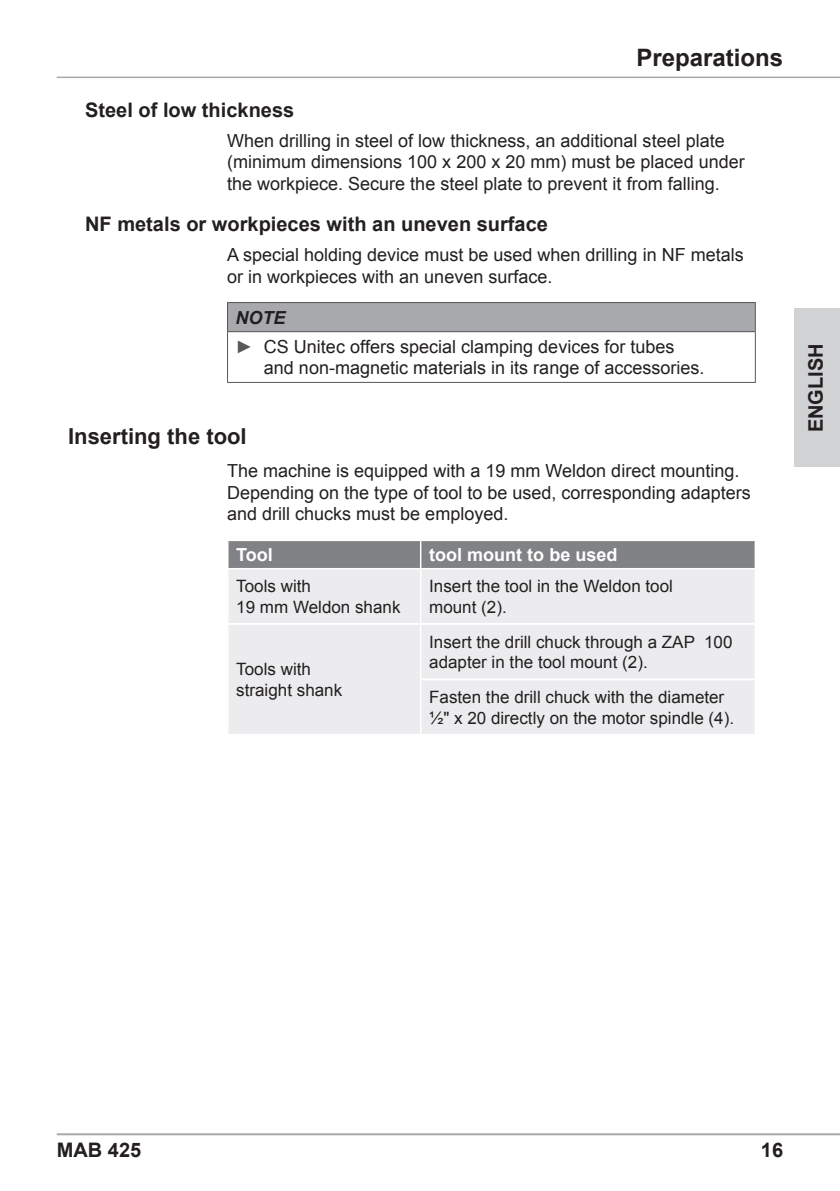
<style>
.page{position:relative;width:840px;height:1191px;background:#fff}
.page>*{position:absolute;margin:0;border:0;box-sizing:border-box;transform-origin:0 0}
.t1{font:700 24px "Arial";color:#231f20}
.t2{font:700 22px "Arial";color:#231f20}
.t3{font:700 20px "Arial";color:#231f20}
.t4{font:700 20px "Arial";color:#231f20}
.t5{font:18px/21.6px "Arial";color:#231f20}
.t6{font:700 18px "Arial";color:#fff}
.t7{font:17px/20.4px "Arial";color:#231f20}
.s1{font-weight:700;font-style:italic}
.s2{color:#57585a}
.s3{font-style:inherit}
</style>
<div class="page">
<hr style="left:57px;top:1133px;width:782px;height:2px;background:#a8a9ad">
<hr style="left:57px;top:77px;width:782px;height:1px;background:#a8a9ad">
<div style="left:794px;top:308px;width:45px;height:159px;background:#d1d2d4"></div>
<div style="left:227px;top:302px;width:528px;height:30px;background:#a8a9ad"></div>
<hr style="left:227px;top:302px;width:528px;height:1px;background:#57585a">
<svg style="left:227px;top:303px;width:1px;height:28px"></svg>
<svg style="left:754px;top:303px;width:1px;height:28px"></svg>
<hr style="left:227px;top:331px;width:528px;height:1px;background:#57585a">
<hr style="left:227px;top:332px;width:1px;height:50px;background:#57585a">
<hr style="left:754px;top:332px;width:1px;height:50px;background:#57585a">
<hr style="left:227px;top:382px;width:528px;height:1px;background:#57585a">
<div style="left:228px;top:569px;width:526px;height:165px;background:#ececee"></div>
<hr style="left:419px;top:569px;width:2px;height:54px;background:#fff">
<hr style="left:419px;top:625px;width:2px;height:54px;background:#fff">
<hr style="left:419px;top:679px;width:2px;height:55px;background:#fff">
<hr style="left:228px;top:623px;width:192px;height:2px;background:#fff">
<hr style="left:420px;top:623px;width:334px;height:2px;background:#fff">
<hr style="left:421px;top:678px;width:333px;height:2px;background:#fff">
<svg style="left:228px;top:540px;width:527px;height:28px;background:#85878a"></svg>
<h1 class="t1" style="left:636px;top:42px;width:148px">Preparations</h1>
<p class="t3" style="left:85px;top:96px;width:210px">Steel of low thickness</p>
<p class="t5" style="left:227px;top:130px;width:519px">When drilling in steel of low thickness, an additional steel plate (minimum dimensions 100 x 200 x 20 mm) must be placed under the workpiece. Secure the steel plate to prevent it from falling.</p>
<p class="t3" style="left:85px;top:211px;width:464px">NF metals or workpieces with an uneven surface</p>
<p class="t5" style="left:227px;top:244px;width:518px">A special holding device must be used when drilling in NF metals or in workpieces with an uneven surface.</p>
<p class="t5" style="left:235px;top:303px;width:440px;line-height:29.2px"><span class="s1">NOTE<br></span><span class="s2">►</span> <span class="s3">CS Unitec</span> offers special clamping devices for tubes</p>
<p class="t5" style="left:264px;top:357px;width:442px">and non-magnetic materials in its range of accessories.</p>
<p class="t2" style="left:68px;top:422px;width:180px">Inserting the tool</p>
<p class="t5" style="left:227px;top:460px;width:525px">The machine is equipped with a 19 mm Weldon direct mounting.<br>Depending on the type of tool to be used, corresponding adapters and drill chucks must be employed.</p>
<p class="t6" style="left:236px;top:543px;width:38px">Tool</p>
<p class="t6" style="left:429px;top:543px;width:190px">tool mount to be used</p>
<p class="t7" style="left:236px;top:576px;width:166px">Tools with<br>19 mm Weldon shank</p>
<p class="t7" style="left:429px;top:576px;width:245px">Insert the tool in the Weldon tool mount (2).</p>
<p class="t7" style="left:236px;top:659px;width:107px">Tools with straight shank</p>
<p class="t7" style="left:429px;top:631px;width:305px">Insert the drill chuck through a ZAP 100 adapter in the tool mount (2).</p>
<p class="t7" style="left:429px;top:687px;width:306px">Fasten the drill chuck with the diameter ½" x 20 directly on the motor spindle (4).</p>
<p class="t3" style="left:802px;top:432px;width:90px;rotate:-90deg">ENGLISH</p>
<p class="t3" style="left:57px;top:1137px;width:86px">MAB 425</p>
<p class="t4" style="left:760px;top:1137px;width:24px">16</p>
</div>
